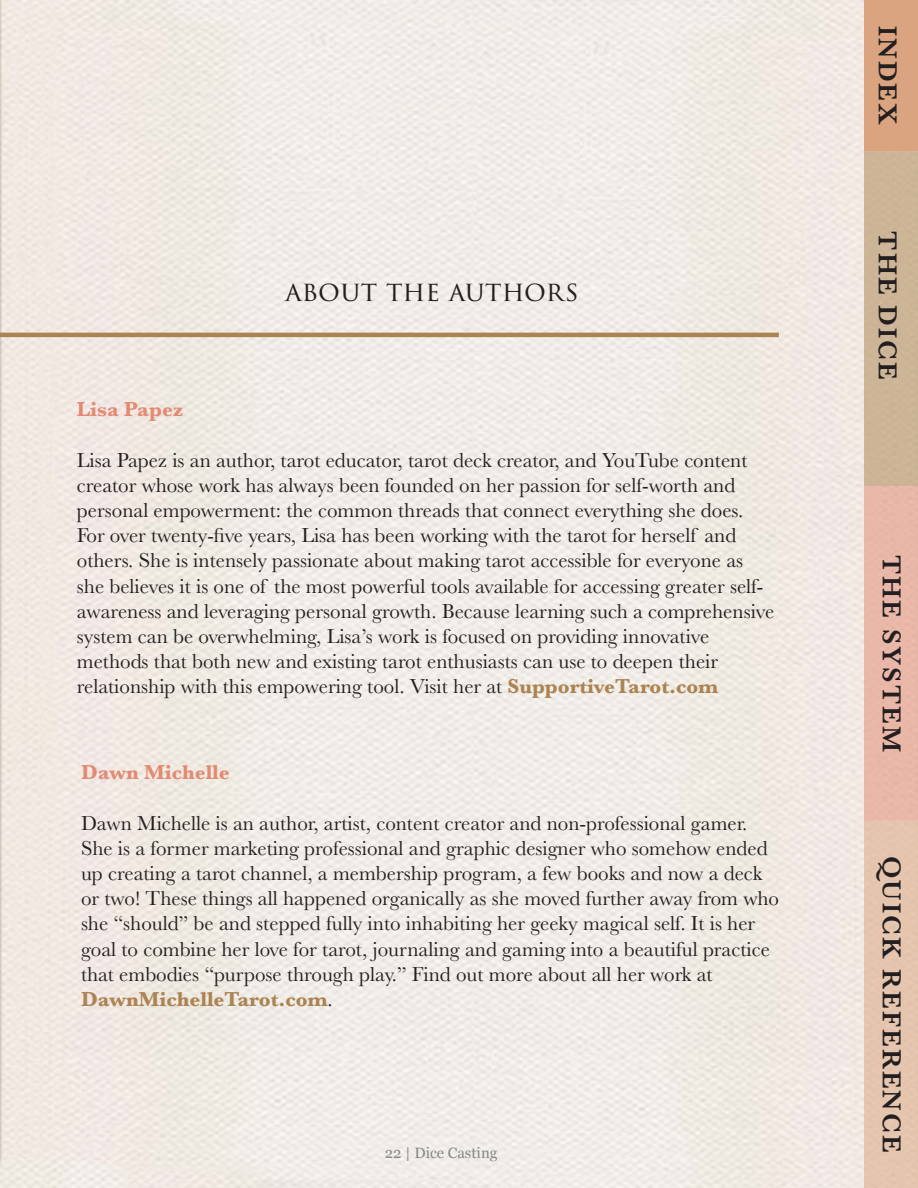
<style>
.page{position:relative;width:918px;height:1188px;background:#fff}
.page>*{position:absolute;margin:0;border:0;box-sizing:border-box;transform-origin:0 0}
.t1{font:600 27px "Baskerville";letter-spacing:.075em;color:#231f20}
.t2{font:27px "Trajan Pro 3";color:#231f20}
.t3{font:21px/25.2px "Baskerville";color:#231f20}
.t4{font:700 21px "Baskerville";color:#e38a73}
.t5{font:15px "Georgia";color:#43433f}
.s1{font-weight:700;color:#ac8453}
</style>
<div class="page">
<div style="left:865px;top:1px;width:52px;height:149px;background:#d9a47f"></div>
<div style="left:864px;top:0;width:54px;height:151px;border:2px solid #d9a47f"></div>
<div style="left:864px;top:151px;width:54px;height:335px;background:#cdb497"></div>
<div style="left:864px;top:486px;width:54px;height:335px;background:#e9b7a8"></div>
<div style="left:864px;top:821px;width:54px;height:367px;background:#e4c5ae"></div>
<hr style="left:0;top:333px;width:779px;height:4px;background:#ac8453">
<p class="t2" style="left:285px;top:273px;width:295px">ABOUT THE AUTHORS</p>
<p class="t4" style="left:77px;top:395px;width:108px">Lisa Papez</p>
<p class="t3" style="left:77px;top:448px;width:699px">Lisa Papez is an author, tarot educator, tarot deck creator, and YouTube content creator whose work has always been founded on her passion for self-worth and personal empowerment: the common threads that connect everything she does.<br>For over twenty-five years, Lisa has been working with the tarot for herself and others. She is intensely passionate about making tarot accessible for everyone as she believes it is one of the most powerful tools available for accessing greater self&shy;awareness and leveraging personal growth. Because learning such a comprehensive system can be overwhelming, Lisa’s work is focused on providing innovative methods that both new and existing tarot enthusiasts can use to deepen their relationship with this empowering tool. Visit her at <span class="s1">SupportiveTarot.com</span></p>
<p class="t4" style="left:81px;top:758px;width:150px">Dawn Michelle</p>
<p class="t3" style="left:81px;top:810px;width:700px">Dawn Michelle is an author, artist, content creator and non-professional gamer.<br>She is a former marketing professional and graphic designer who somehow ended up creating a tarot channel, a membership program, a few books and now a deck or two! These things all happened organically as she moved further away from who she “should” be and stepped fully into inhabiting her geeky magical self. It is her goal to combine her love for tarot, journaling and gaming into a beautiful practice that embodies “purpose through play.” Find out more about all her work at <span class="s1">DawnMichelleTarot.com</span>.</p>
<p class="t5" style="left:385px;top:1142px;width:114px">22 | Dice Casting</p>
<p class="t1" style="left:907px;top:26px;width:101px;rotate:90deg">INDEX</p>
<p class="t1" style="left:907px;top:231px;width:150px;rotate:90deg">THE DICE</p>
<p class="t1" style="left:911px;top:555px;width:199px;rotate:90deg">THE SYSTEM</p>
<p class="t1" style="left:911px;top:856px;width:298px;rotate:90deg">QUICK REFERENCE</p>
</div>
